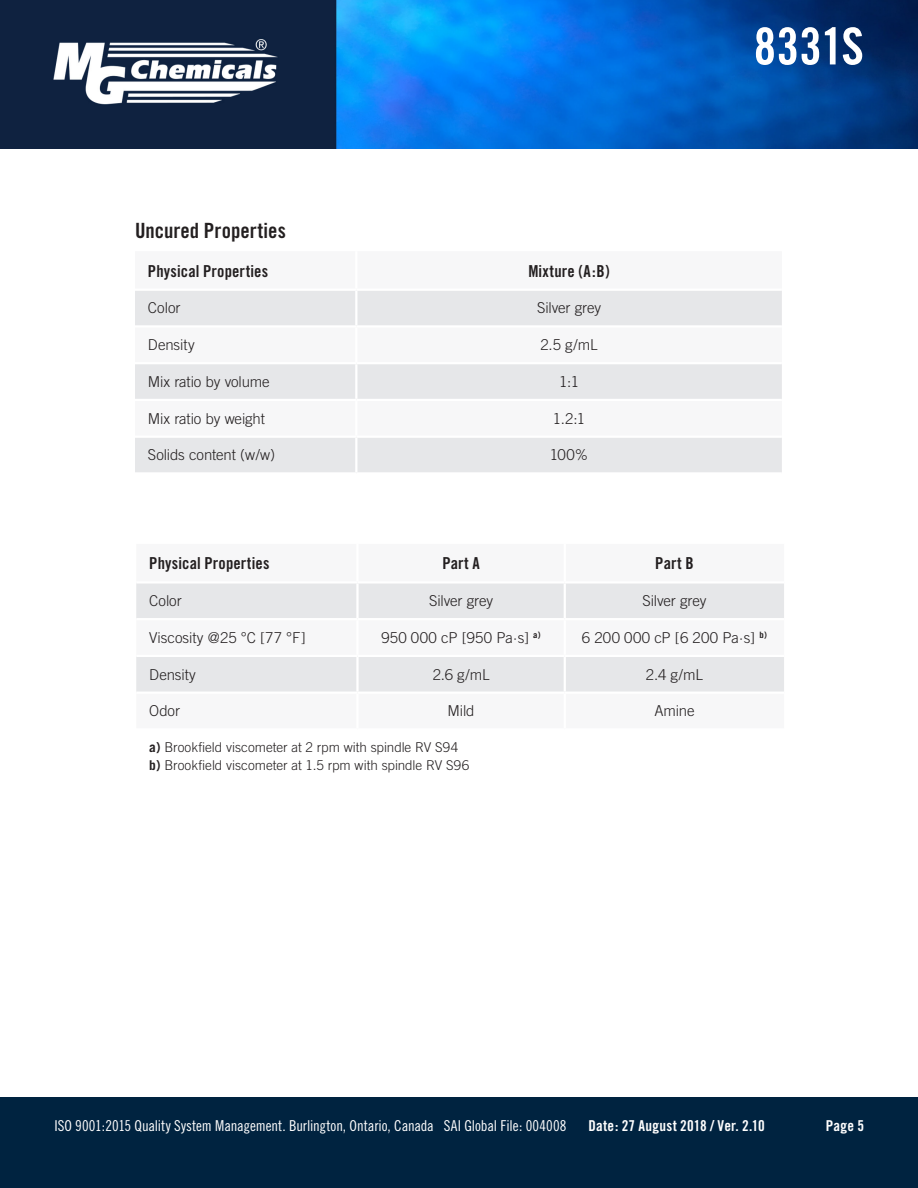
<style>
.page{position:relative;width:918px;height:1188px;background:#fff}
.page>*{position:absolute;margin:0;border:0;box-sizing:border-box;transform-origin:0 0}
.t1{font:51px "Trade Gothic Bold Cond Twenty";letter-spacing:-.01em;color:#fff}
.t2{font:21px "Trade Gothic Bold Cond Twenty";color:#231f20}
.t3{font:16.5px "Trade Gothic Bold Cond Twenty";letter-spacing:.015em;color:#231f20}
.t4{font:300 15px "Trade Gothic";letter-spacing:-.005em;color:#231f20}
.t5{font:15px "Trade Gothic Cond Eighteen";letter-spacing:-.005em;color:#fff}
.t6{font:15px "Trade Gothic Bold Cond Twenty";letter-spacing:.015em;color:#fff}
.t7{font:300 15px "Trade Gothic";letter-spacing:.02em;color:#231f20}
.t8{font:300 13.5px/18px "Trade Gothic";color:#231f20}
.s1{font-weight:700}
</style>
<div class="page">
<img style="left:0;top:0;width:918px;height:149px">
<div style="left:0;top:1097px;width:918px;height:91px;background:#002340"></div>
<svg style="left:135px;top:291px;width:647px;height:181px;fill:#e6e7e9"></svg>
<hr style="left:356px;top:325px;width:426px;height:3px;background:#fff">
<hr style="left:356px;top:362px;width:426px;height:2px;background:#fff">
<hr style="left:356px;top:399px;width:426px;height:2px;background:#fff">
<hr style="left:356px;top:436px;width:426px;height:2px;background:#fff">
<hr style="left:355px;top:291px;width:2px;height:34px;background:#fff">
<hr style="left:135px;top:325px;width:221px;height:3px;background:#fff">
<hr style="left:355px;top:328px;width:2px;height:34px;background:#fff">
<hr style="left:135px;top:362px;width:221px;height:2px;background:#fff">
<hr style="left:355px;top:364px;width:2px;height:35px;background:#fff">
<hr style="left:135px;top:399px;width:221px;height:2px;background:#fff">
<hr style="left:355px;top:401px;width:2px;height:35px;background:#fff">
<hr style="left:135px;top:436px;width:221px;height:2px;background:#fff">
<hr style="left:355px;top:438px;width:2px;height:34px;background:#fff">
<svg style="left:136px;top:584px;width:648px;height:108px;fill:#e6e7e9"></svg>
<hr style="left:357px;top:618px;width:208px;height:2px;background:#fff">
<hr style="left:357px;top:655px;width:208px;height:2px;background:#fff">
<hr style="left:564px;top:584px;width:2px;height:34px;background:#fff">
<hr style="left:565px;top:618px;width:219px;height:2px;background:#fff">
<hr style="left:564px;top:620px;width:2px;height:35px;background:#fff">
<hr style="left:565px;top:655px;width:219px;height:2px;background:#fff">
<hr style="left:564px;top:657px;width:2px;height:35px;background:#fff">
<hr style="left:356px;top:584px;width:3px;height:34px;background:#fff">
<hr style="left:136px;top:618px;width:221px;height:2px;background:#fff">
<hr style="left:356px;top:620px;width:3px;height:35px;background:#fff">
<hr style="left:136px;top:655px;width:221px;height:2px;background:#fff">
<hr style="left:356px;top:657px;width:3px;height:35px;background:#fff">
<h2 class="t2" style="left:135px;top:218px;width:152px">Uncured Properties</h2>
<p class="t3" style="left:148px;top:261px;width:122px">Physical Properties</p>
<p class="t3" style="left:528px;top:261px;width:83px">Mixture (A:B)</p>
<p class="t4" style="left:148px;top:299px;width:34px">Color</p>
<p class="t4" style="left:537px;top:299px;width:65px">Silver grey</p>
<p class="t4" style="left:148px;top:336px;width:48px">Density</p>
<p class="t4" style="left:541px;top:336px;width:59px">2.5 g/mL</p>
<p class="t4" style="left:148px;top:373px;width:123px">Mix ratio by volume</p>
<p class="t4" style="left:559px;top:373px;width:22px">1:1</p>
<p class="t4" style="left:148px;top:409px;width:119px">Mix ratio by weight</p>
<p class="t4" style="left:553px;top:409px;width:34px">1.2:1</p>
<p class="t4" style="left:148px;top:446px;width:129px">Solids content (w/w)</p>
<p class="t4" style="left:550px;top:446px;width:40px">100%</p>
<h1 class="t1" style="left:754px;top:15px;width:112px">8331S</h1>
<p class="t3" style="left:149px;top:554px;width:122px">Physical Properties</p>
<p class="t3" style="left:442px;top:554px;width:39px">Part A</p>
<p class="t3" style="left:655px;top:554px;width:40px">Part B</p>
<p class="t4" style="left:149px;top:592px;width:34px">Color</p>
<p class="t4" style="left:429px;top:592px;width:65px">Silver grey</p>
<p class="t4" style="left:642px;top:592px;width:65px">Silver grey</p>
<p class="t4" style="left:149px;top:629px;width:158px">Viscosity @25 °C [77 °F]</p>
<p class="t4" style="left:381px;top:629px;width:161px">950 000 cP [950 Pa·s] <sup>a)</sup></p>
<p class="t7" style="left:582px;top:629px;width:187px">6 200 000 cP [6 200 Pa·s] <sup>b)</sup></p>
<p class="t4" style="left:149px;top:665px;width:48px">Density</p>
<p class="t4" style="left:433px;top:665px;width:58px">2.6 g/mL</p>
<p class="t4" style="left:646px;top:665px;width:58px">2.4 g/mL</p>
<p class="t4" style="left:149px;top:702px;width:32px">Odor</p>
<p class="t4" style="left:448px;top:702px;width:28px">Mild</p>
<p class="t4" style="left:654px;top:702px;width:42px">Amine</p>
<p class="t8" style="left:149px;top:738px;width:321px"><span class="s1">a)</span> Brookfield viscometer at 2 rpm with spindle RV S94 <span class="s1">b)</span> Brookfield viscometer at 1.5 rpm with spindle RV S96</p>
<p class="t5" style="left:54px;top:1117px;width:514px">ISO 9001:2015 Quality System Management. Burlington, Ontario, Canada SAI Global File: 004008</p>
<p class="t6" style="left:588px;top:1117px;width:178px">Date: 27 August 2018 / Ver. 2.10</p>
<p class="t6" style="left:826px;top:1116px;width:40px">Page 5</p>
</div>
